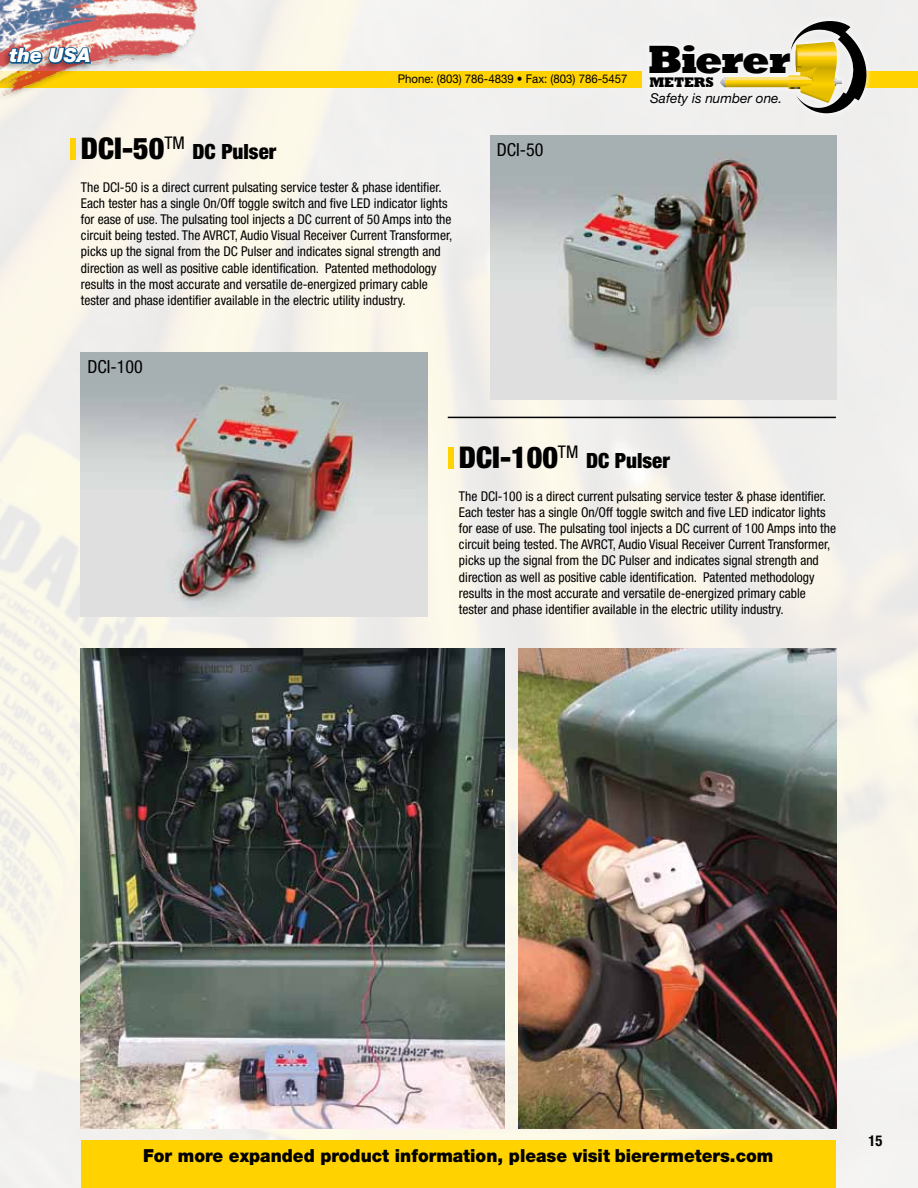
<style>
.page{position:relative;width:918px;height:1188px;background:#fff}
.page>*{position:absolute;margin:0;border:0;box-sizing:border-box;transform-origin:0 0}
.t1{font:800 40.5px "Rockwell";letter-spacing:-.03em;color:#000}
.t2{font:900 condensed 30px "Helvetica Neue";color:#000}
.t3{font:900 condensed 21px "Helvetica Neue";color:#000}
.t4{font:italic 900 19.5px "Helvetica Neue";color:#fff}
.t5{font:900 18px "Helvetica Neue";color:#000;scale:.95 1}
.t6{font:condensed 18px "Helvetica Neue";color:#000}
.t7{font:700 condensed 15px "Helvetica Neue";color:#000}
.t8{font:800 14.25px "Rockwell";letter-spacing:-.02em;color:#000;scale:.95 1}
.t9{font:italic 13.65px "Helvetica Neue";color:#000}
.t10{font:condensed 13.5px/16.2px "Helvetica Neue";color:#000}
.t11{font:12px "Helvetica Neue";color:#000;scale:.95 1}
</style>
<div class="page">
<img style="left:0;top:0;width:918px;height:1188px">
<div style="left:448px;top:447px;width:6px;height:22px;background:#ffd200"></div>
<div style="left:70px;top:138px;width:6px;height:22px;background:#ffd200"></div>
<img style="left:490px;top:135px;width:347px;height:265px">
<img style="left:81px;top:352px;width:347px;height:265px">
<div style="left:0;top:71px;width:641px;height:16px;background:#ffd200"></div>
<div style="left:861px;top:71px;width:57px;height:16px;background:#ffd200"></div>
<div style="left:643px;top:15px;width:229px;height:105px;background:#f2f1f1"></div>
<svg style="left:720px;top:14px;width:153px;height:105px"></svg>
<div style="left:0;top:0;width:199px;height:103px;background:#f5f0ea"></div>
<img style="left:0;top:0;width:198px;height:95px">
<div style="left:0;top:46px;width:92px;height:26px;background:#000;opacity:.3"></div>
<img style="left:7px;top:13px;width:85px;height:53px">
<hr style="left:448px;top:417px;width:388px;height:1px;background:#000">
<div style="left:81px;top:1140px;width:755px;height:48px;background:#ffd200"></div>
<img style="left:518px;top:648px;width:319px;height:481px">
<img style="left:81px;top:648px;width:424px;height:481px">
<h3 class="t4" style="left:10px;top:44px;width:83px">the USA</h3>
<p class="t11" style="left:398px;top:71px;width:243px">Phone: (803) 786-4839 • Fax: (803) 786-5457</p>
<h2 class="t2" style="left:81px;top:130px;width:105px">DCI-50<sup>TM</sup></h2>
<h3 class="t3" style="left:193px;top:139px;width:85px">DC Pulser</h3>
<p class="t10" style="left:81px;top:179px;width:373px">The DCI-50 is a direct current pulsating service tester &amp; phase identifier.<br>Each tester has a single On/Off toggle switch and five LED indicator lights for ease of use. The pulsating tool injects a DC current of 50 Amps into the circuit being tested. The AVRCT, Audio Visual Receiver Current Transformer, picks up the signal from the DC Pulser and indicates signal strength and direction as well as positive cable identification. Patented methodology results in the most accurate and versatile de-energized primary cable tester and phase identifier available in the electric utility industry.</p>
<h3 class="t6" style="left:87px;top:356px;width:57px">DCI-100</h3>
<h3 class="t6" style="left:497px;top:139px;width:48px">DCI-50</h3>
<h1 class="t1" style="left:648px;top:36px;width:144px">Bierer</h1>
<p class="t8" style="left:649px;top:74px;width:70px">METERS</p>
<p class="t9" style="left:650px;top:90px;width:134px">Safety is number one.</p>
<h2 class="t2" style="left:459px;top:439px;width:121px">DCI-100<sup>TM</sup></h2>
<h3 class="t3" style="left:586px;top:448px;width:85px">DC Pulser</h3>
<p class="t10" style="left:459px;top:488px;width:379px">The DCI-100 is a direct current pulsating service tester &amp; phase identifier.<br>Each tester has a single On/Off toggle switch and five LED indicator lights for ease of use. The pulsating tool injects a DC current of 100 Amps into the circuit being tested. The AVRCT, Audio Visual Receiver Current Transformer, picks up the signal from the DC Pulser and indicates signal strength and direction as well as positive cable identification. Patented methodology results in the most accurate and versatile de-energized primary cable tester and phase identifier available in the electric utility industry.</p>
<h3 class="t5" style="left:143px;top:1144px;width:665px">For more expanded product information, please visit bierermeters.com</h3>
<p class="t7" style="left:868px;top:1131px;width:15px">15</p>
</div>
